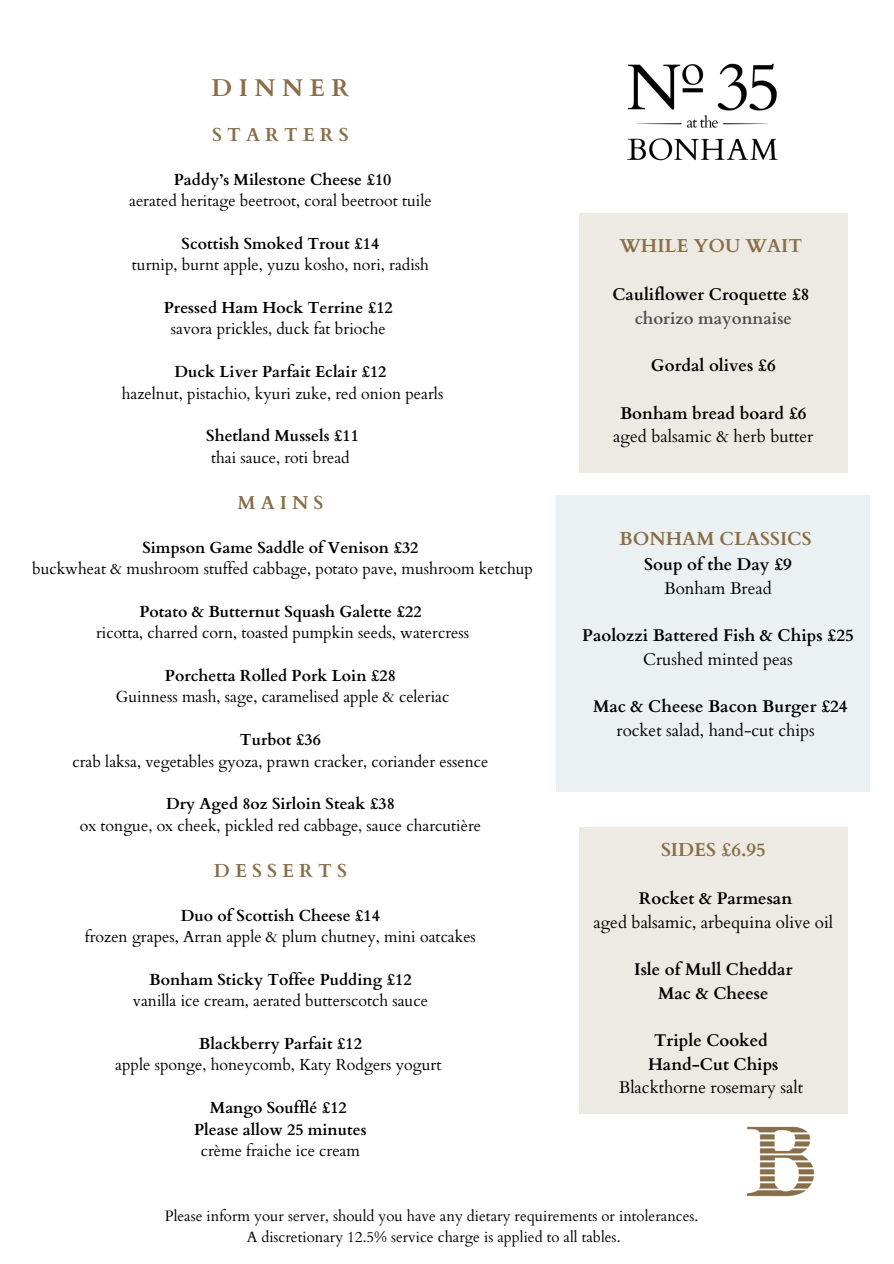
<style>
.page{position:relative;width:894px;height:1264px;background:#fff}
.page>*{position:absolute;margin:0;border:0;box-sizing:border-box;transform-origin:0 0}
.t1{font:700 24.15px "Cardo";color:#896f49}
.t2{font:700 18.75px "Cardo";color:#896f49}
.t3{font:700 16.95px/23.7px "Cardo";color:#000;text-align:center}
.t4{font:16.95px "Cardo";color:#000}
.t5{font:700 16.95px "Cardo";color:#4d4f51}
.t6{font:15.9px "Cardo";color:#000}
.t7{font:700 15.9px/21.5px "Cardo";color:#000;text-align:center}
.t8{font:15px/20.2px "Cardo";color:#000;text-align:center}
</style>
<div class="page">
<img style="left:627px;top:63px;width:151px;height:98px">
<img style="left:747px;top:1126px;width:68px;height:71px">
<div style="left:579px;top:827px;width:268px;height:287px;background:#ede9e3"></div>
<div style="left:579px;top:213px;width:268px;height:259px;background:#ede9e3"></div>
<div style="left:556px;top:495px;width:313px;height:296px;background:#ebf1f2"></div>
<h1 class="t1" style="left:211px;top:68px;width:139px">D I N N E R</h1>
<p class="t2" style="left:212px;top:119px;width:138px">S T A R T E R S</p>
<p class="t7" style="left:174px;top:167px;width:219px">Paddy’s Milestone Cheese £10</p>
<p class="t6" style="left:129px;top:188px;width:304px">aerated heritage beetroot, coral beetroot tuile</p>
<p class="t7" style="left:181px;top:231px;width:199px">Scottish Smoked Trout £14</p>
<p class="t6" style="left:132px;top:252px;width:298px">turnip, burnt apple, yuzu kosho, nori, radish</p>
<p class="t7" style="left:164px;top:296px;width:230px">Pressed Ham Hock Terrine £12</p>
<p class="t6" style="left:171px;top:316px;width:216px">savora prickles, duck fat brioche</p>
<p class="t7" style="left:174px;top:360px;width:213px">Duck Liver Parfait Eclair £12</p>
<p class="t6" style="left:122px;top:380px;width:323px">hazelnut, pistachio, kyuri zuke, red onion pearls</p>
<p class="t7" style="left:206px;top:424px;width:154px">Shetland Mussels £11</p>
<p class="t6" style="left:211px;top:444px;width:140px">thai sauce, roti bread</p>
<p class="t2" style="left:237px;top:487px;width:88px">M A I N S</p>
<p class="t7" style="left:142px;top:535px;width:277px">Simpson Game Saddle of Venison £32</p>
<p class="t6" style="left:32px;top:556px;width:502px">buckwheat &amp; mushroom stuffed cabbage, potato pave, mushroom ketchup</p>
<p class="t7" style="left:139px;top:599px;width:283px">Potato &amp; Butternut Squash Galette £22</p>
<p class="t6" style="left:96px;top:620px;width:374px">ricotta, charred corn, toasted pumpkin seeds, watercress</p>
<p class="t7" style="left:165px;top:663px;width:232px">Porchetta Rolled Pork Loin £28</p>
<p class="t6" style="left:116px;top:684px;width:335px">Guinness mash, sage, caramelised apple &amp; celeriac</p>
<p class="t7" style="left:240px;top:728px;width:82px">Turbot £36</p>
<p class="t6" style="left:72px;top:748px;width:417px">crab laksa, vegetables gyoza, prawn cracker, coriander essence</p>
<p class="t7" style="left:166px;top:792px;width:230px">Dry Aged 8oz Sirloin Steak £38</p>
<p class="t6" style="left:80px;top:812px;width:403px">ox tongue, ox cheek, pickled red cabbage, sauce charcutière</p>
<p class="t2" style="left:214px;top:855px;width:134px">D E S S E R T S</p>
<p class="t7" style="left:181px;top:903px;width:200px">Duo of Scottish Cheese £14</p>
<p class="t6" style="left:85px;top:924px;width:392px">frozen grapes, Arran apple &amp; plum chutney, mini oatcakes</p>
<p class="t7" style="left:149px;top:967px;width:264px">Bonham Sticky Toffee Pudding £12</p>
<p class="t6" style="left:133px;top:988px;width:296px">vanilla ice cream, aerated butterscotch sauce</p>
<p class="t7" style="left:199px;top:1031px;width:164px">Blackberry Parfait £12</p>
<p class="t6" style="left:115px;top:1052px;width:327px">apple sponge, honeycomb, Katy Rodgers yogurt</p>
<p class="t7" style="left:194px;top:1095px;width:174px">Mango Soufflé £12<br>Please allow 25 minutes</p>
<p class="t6" style="left:201px;top:1137px;width:161px">crème fraiche ice cream</p>
<p class="t2" style="left:619px;top:231px;width:184px">WHILE YOU WAIT</p>
<p class="t3" style="left:612px;top:282px;width:198px">Cauliflower Croquette £8</p>
<p class="t5" style="left:634px;top:305px;width:159px">chorizo mayonnaise</p>
<p class="t3" style="left:650px;top:352px;width:126px">Gordal olives £6</p>
<p class="t3" style="left:620px;top:400px;width:188px">Bonham bread board £6</p>
<p class="t4" style="left:613px;top:423px;width:201px">aged balsamic &amp; herb butter</p>
<p class="t2" style="left:619px;top:524px;width:194px">BONHAM CLASSICS</p>
<p class="t3" style="left:644px;top:551px;width:149px">Soup of the Day £9</p>
<p class="t4" style="left:664px;top:574px;width:109px">Bonham Bread</p>
<p class="t3" style="left:582px;top:622px;width:273px">Paolozzi Battered Fish &amp; Chips £25</p>
<p class="t4" style="left:643px;top:645px;width:151px">Crushed minted peas</p>
<p class="t3" style="left:593px;top:693px;width:256px">Mac &amp; Cheese Bacon Burger £24</p>
<p class="t4" style="left:616px;top:716px;width:200px">rocket salad, hand-cut chips</p>
<p class="t2" style="left:660px;top:834px;width:106px">SIDES £6.95</p>
<p class="t3" style="left:638px;top:885px;width:155px">Rocket &amp; Parmesan</p>
<p class="t4" style="left:593px;top:908px;width:241px">aged balsamic, arbequina olive oil</p>
<p class="t3" style="left:634px;top:956px;width:160px">Isle of Mull Cheddar<br>Mac &amp; Cheese</p>
<p class="t3" style="left:648px;top:1027px;width:132px">Triple Cooked<br>Hand-Cut Chips</p>
<p class="t4" style="left:618px;top:1073px;width:186px">Blackthorne rosemary salt</p>
<p class="t8" style="left:165px;top:1205px;width:535px">Please inform your server, should you have any dietary requirements or intolerances.<br>A discretionary 12.5% service charge is applied to all tables.</p>
</div>
